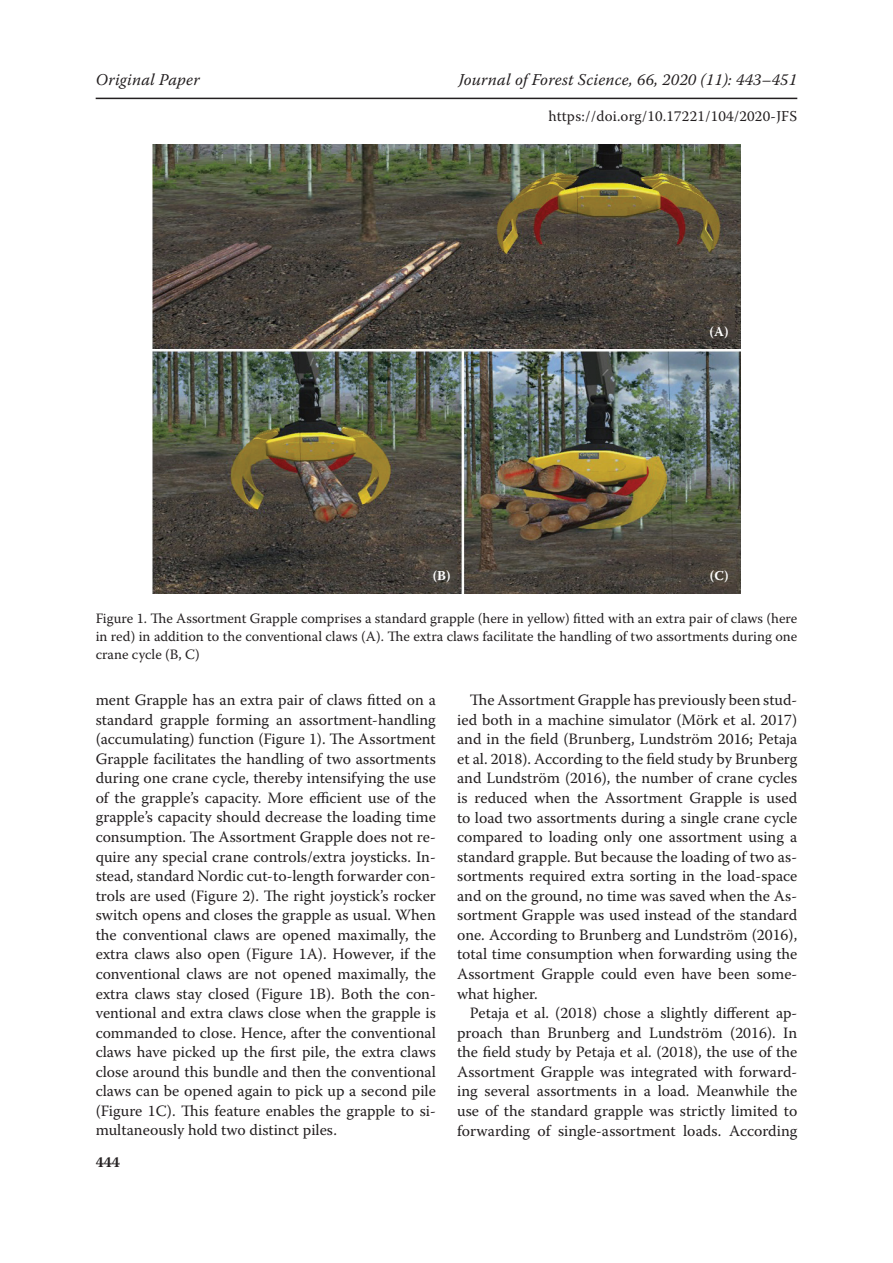
<style>
.page{position:relative;width:893px;height:1263px;background:#fff}
.page>*{position:absolute;margin:0;border:0;box-sizing:border-box;transform-origin:0 0}
.t1{font:italic 16.5px "Warnock Pro";letter-spacing:.01em;color:#231f20}
.t2{font:15.75px/19.5px "Warnock Pro";color:#231f20;text-align:justify}
.t3{font:15px "Warnock Pro";letter-spacing:.01em;color:#231f20}
.t4{font:700 15px "Warnock Pro";color:#231f20}
.t5{font:14.25px/18px "Warnock Pro";color:#231f20;text-align:justify}
.t6{font:700 13.5px "Warnock Pro";color:#fff}
</style>
<div class="page">
<hr style="left:96px;top:98px;width:701px;height:1px;background:#231f20">
<img style="left:152px;top:145px;width:589px;height:448px">
<p class="t1" style="left:96px;top:70px;width:106px">Original Paper</p>
<p class="t1" style="left:459px;top:70px;width:340px">Journal of Forest Science, 66, 2020 (11): 443–451</p>
<p class="t3" style="left:549px;top:107px;width:250px">https://doi.org/10.17221/104/2020-JFS</p>
<p class="t6" style="left:710px;top:323px;width:20px">(A)</p>
<p class="t6" style="left:433px;top:568px;width:19px">(B)</p>
<p class="t6" style="left:710px;top:568px;width:20px">(C)</p>
<p class="t5" style="left:96px;top:609px;width:703px">Figure 1. The Assortment Grapple comprises a standard grapple (here in yellow) fitted with an extra pair of claws (here in red) in addition to the conventional claws (A). The extra claws facilitate the handling of two assortments during one crane cycle (B, C)</p>
<p class="t2" style="left:96px;top:690px;width:342px">ment Grapple has an extra pair of claws fitted on a standard grapple forming an assortment-handling (accumulating) function (Figure 1). The Assortment Grapple facilitates the handling of two assortments during one crane cycle, thereby intensifying the use of the grapple’s capacity. More efficient use of the grapple’s capacity should decrease the loading time consumption. The Assortment Grapple does not re&shy;quire any special crane controls/extra joysticks. In&shy;stead, standard Nordic cut-to-length forwarder con&shy;trols are used (Figure 2). The right joystick’s rocker switch opens and closes the grapple as usual. When the conventional claws are opened maximally, the extra claws also open (Figure 1A). However, if the conventional claws are not opened maximally, the extra claws stay closed (Figure 1B). Both the con&shy;ventional and extra claws close when the grapple is commanded to close. Hence, after the conventional claws have picked up the first pile, the extra claws close around this bundle and then the conventional claws can be opened again to pick up a second pile (Figure 1C). This feature enables the grapple to si&shy;multaneously hold two distinct piles.</p>
<p class="t2" style="left:457px;top:690px;width:342px;text-indent:13px">The Assortment Grapple has previously been stud&shy;ied both in a machine simulator (Mörk et al. 2017) and in the field (Brunberg, Lundström 2016; Petaja et al. 2018). According to the field study by Brunberg and Lundström (2016), the number of crane cycles is reduced when the Assortment Grapple is used to load two assortments during a single crane cycle compared to loading only one assortment using a standard grapple. But because the loading of two as&shy;sortments required extra sorting in the load-space and on the ground, no time was saved when the As&shy;sortment Grapple was used instead of the standard one. According to Brunberg and Lundström (2016), total time consumption when forwarding using the Assortment Grapple could even have been some&shy;what higher.</p>
<p class="t2" style="left:457px;top:1003px;width:342px;text-indent:13px">Petaja et al. (2018) chose a slightly different ap&shy;proach than Brunberg and Lundström (2016). In the field study by Petaja et al. (2018), the use of the Assortment Grapple was integrated with forward&shy;ing several assortments in a load. Meanwhile the use of the standard grapple was strictly limited to forwarding of single-assortment loads. According</p>
<p class="t4" style="left:96px;top:1153px;width:26px">444</p>
</div>
